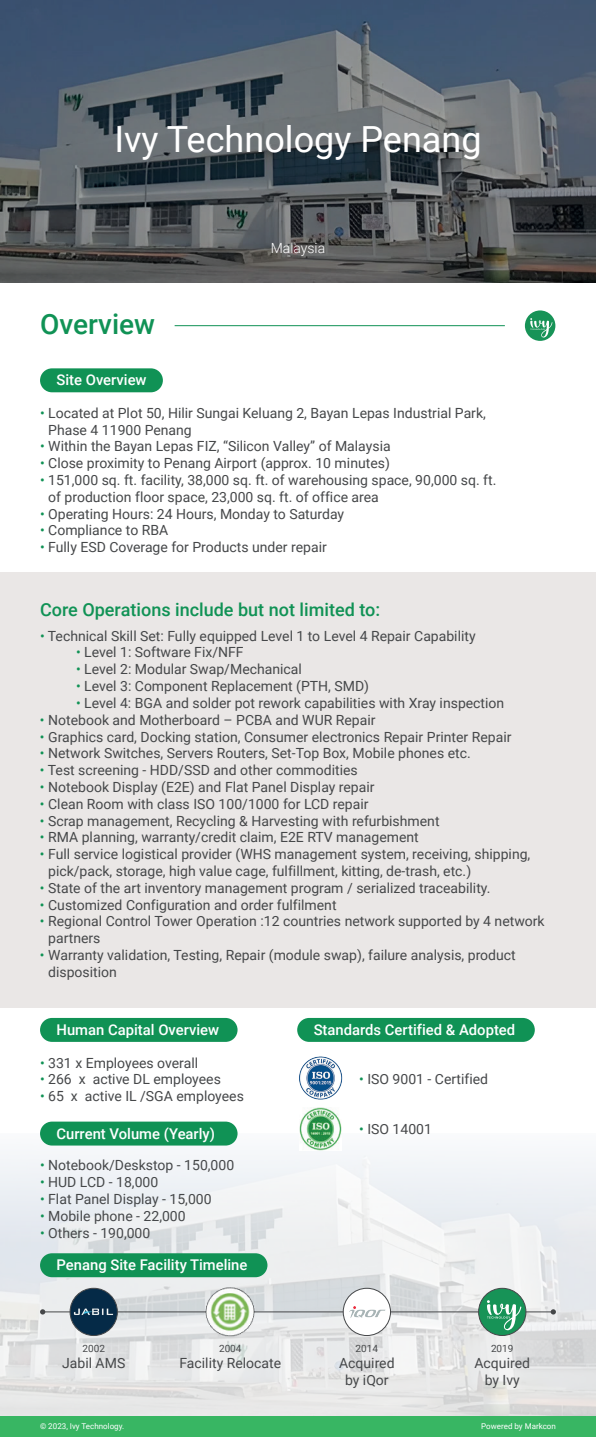
<style>
.page{position:relative;width:596px;height:1437px;background:#fff}
.page>*{position:absolute;margin:0;border:0;box-sizing:border-box;transform-origin:0 0}
.t1{font:36px "Roboto";color:#fff}
.t2{font:500 28px "Roboto";color:#109255}
.t3{font:500 18px "Roboto";color:#109255}
.t4{font:500 14.8px "Roboto";color:#fff}
.t5{font:14px/16.8px "Roboto";color:#454749;text-align:center}
.t6{font:300 14px "Roboto";color:#fff}
.t7{font:10px "Roboto";color:#454749}
.t8{font:8px "Roboto";color:#fff}
.s1{color:#109255}
.s2{color:rgb(16 146 85/0)}
</style>
<div class="page">
<img style="left:0;top:1246px;width:595px;height:170px">
<svg style="left:0;top:1123px;width:595px;height:123px"></svg>
<div style="left:0;top:1416px;width:595px;height:20px;background:#38b663"></div>
<div style="left:0;top:572px;width:595px;height:435px;background:#eae7e6"></div>
<svg style="left:524px;top:310px;width:31px;height:31px"></svg>
<svg style="left:530px;top:318px;width:22px;height:19px"></svg>
<hr style="left:174px;top:325px;width:330px;height:1px;background:#109255">
<div style="left:40px;top:368px;width:123px;height:24px;background:#109255;border-radius:12px"></div>
<div style="left:40px;top:1018px;width:197px;height:24px;background:#109255;border-radius:12px"></div>
<div style="left:40px;top:1121px;width:197px;height:24px;background:#109255;border-radius:12px"></div>
<div style="left:297px;top:1018px;width:237px;height:24px;background:#109255;border-radius:12px"></div>
<hr style="left:43px;top:1311px;width:510px;height:1px;background:#454749">
<svg style="left:40px;top:1309px;width:5px;height:5px"></svg>
<svg style="left:550px;top:1309px;width:5px;height:5px"></svg>
<div style="left:40px;top:1253px;width:227px;height:24px;background:#109255;border-radius:12px"></div>
<svg style="left:0;top:0;width:595px;height:283px;background:#515a64"></svg>
<img style="left:299px;top:1056px;width:43px;height:43px">
<img style="left:299px;top:1107px;width:43px;height:43px">
<img style="left:70px;top:1288px;width:47px;height:47px;border-radius:24px">
<div style="left:70px;top:1288px;width:47px;height:47px;border:1px solid #454749;border-radius:50%"></div>
<div style="left:343px;top:1288px;width:47px;height:47px;background:#fff;border-radius:50%"></div>
<div style="left:343px;top:1288px;width:47px;height:47px;border:1px solid #454749;border-radius:50%"></div>
<img style="left:349px;top:1306px;width:37px;height:12px">
<div style="left:478px;top:1288px;width:48px;height:47px;background:#179357;border:1px solid #454749;border-radius:50%"></div>
<svg style="left:486px;top:1300px;width:35px;height:30px"></svg>
<img style="left:205px;top:1287px;width:50px;height:49px">
<h1 class="t1" style="left:114px;top:114px;width:368px">Ivy Technology Penang</h1>
<h2 class="t2" style="left:40px;top:304px;width:116px">Overview</h2>
<p class="t4" style="left:56px;top:370px;width:92px">Site Overview</p>
<p class="t6" style="left:270px;top:238px;width:56px">Malaysia</p>
<p class="t5" style="left:40px;top:404px;width:447px"><span class="s1">•</span> Located at Plot 50, Hilir Sungai Keluang 2, Bayan Lepas Industrial Park,</p>
<p class="t5" style="left:40px;top:421px;width:153px"><span class="s2">•</span> Phase 4 11900 Penang</p>
<p class="t5" style="left:40px;top:437px;width:352px"><span class="s1">•</span> Within the Bayan Lepas FIZ, “Silicon Valley” of Malaysia</p>
<p class="t5" style="left:40px;top:454px;width:351px"><span class="s1">•</span> Close proximity to Penang Airport (approx. 10 minutes)</p>
<p class="t5" style="left:40px;top:471px;width:457px"><span class="s1">•</span> 151,000 sq. ft. facility, 38,000 sq. ft. of warehousing space, 90,000 sq. ft.</p>
<p class="t5" style="left:40px;top:488px;width:340px"><span class="s2">•</span> of production floor space, 23,000 sq. ft. of office area</p>
<p class="t5" style="left:40px;top:505px;width:305px"><span class="s1">•</span> Operating Hours: 24 Hours, Monday to Saturday</p>
<p class="t5" style="left:40px;top:521px;width:130px"><span class="s1">•</span> Compliance to RBA</p>
<p class="t5" style="left:40px;top:538px;width:288px"><span class="s1">•</span> Fully ESD Coverage for Products under repair</p>
<p class="t3" style="left:40px;top:597px;width:341px">Core Operations include but not limited to:</p>
<p class="t5" style="left:40px;top:627px;width:437px"><span class="s1">•</span> Technical Skill Set: Fully equipped Level 1 to Level 4 Repair Capability</p>
<p class="t5" style="left:76px;top:643px;width:169px"><span class="s1">•</span> Level 1: Software Fix/NFF</p>
<p class="t5" style="left:76px;top:660px;width:227px"><span class="s1">•</span> Level 2: Modular Swap/Mechanical</p>
<p class="t5" style="left:76px;top:677px;width:294px"><span class="s1">•</span> Level 3: Component Replacement (PTH, SMD)</p>
<p class="t5" style="left:76px;top:694px;width:429px"><span class="s1">•</span> Level 4: BGA and solder pot rework capabilities with Xray inspection</p>
<p class="t5" style="left:40px;top:711px;width:337px"><span class="s1">•</span> Notebook and Motherboard – PCBA and WUR Repair</p>
<p class="t5" style="left:40px;top:727px;width:472px"><span class="s1">•</span> Graphics card, Docking station, Consumer electronics Repair Printer Repair</p>
<p class="t5" style="left:40px;top:744px;width:432px"><span class="s1">•</span> Network Switches, Servers Routers, Set-Top Box, Mobile phones etc.</p>
<p class="t5" style="left:40px;top:761px;width:319px"><span class="s1">•</span> Test screening - HDD/SSD and other commodities</p>
<p class="t5" style="left:40px;top:778px;width:336px"><span class="s1">•</span> Notebook Display (E2E) and Flat Panel Display repair</p>
<p class="t5" style="left:40px;top:795px;width:330px"><span class="s1">•</span> Clean Room with class ISO 100/1000 for LCD repair</p>
<p class="t5" style="left:40px;top:811px;width:401px"><span class="s1">•</span> Scrap management, Recycling &amp; Harvesting with refurbishment</p>
<p class="t5" style="left:40px;top:828px;width:380px"><span class="s1">•</span> RMA planning, warranty/credit claim, E2E RTV management</p>
<p class="t5" style="left:40px;top:845px;width:491px"><span class="s1">•</span> Full service logistical provider (WHS management system, receiving, shipping,</p>
<p class="t5" style="left:40px;top:862px;width:432px"><span class="s2">•</span> pick/pack, storage, high value cage, fulfillment, kitting, de-trash, etc.)</p>
<p class="t5" style="left:40px;top:879px;width:451px"><span class="s1">•</span> State of the art inventory management program / serialized traceability.</p>
<p class="t5" style="left:40px;top:895px;width:298px"><span class="s1">•</span> Customized Configuration and order fulfilment</p>
<p class="t5" style="left:40px;top:912px;width:506px"><span class="s1">•</span> Regional Control Tower Operation :12 countries network supported by 4 network</p>
<p class="t5" style="left:40px;top:929px;width:62px"><span class="s2">•</span> partners</p>
<p class="t5" style="left:40px;top:946px;width:477px"><span class="s1">•</span> Warranty validation, Testing, Repair (module swap), failure analysis, product</p>
<p class="t5" style="left:40px;top:963px;width:78px"><span class="s2">•</span> disposition</p>
<p class="t4" style="left:56px;top:1019px;width:164px">Human Capital Overview</p>
<p class="t5" style="left:40px;top:1053px;width:159px"><span class="s1">•</span> 331 x Employees overall</p>
<p class="t5" style="left:40px;top:1070px;width:182px"><span class="s1">•</span> 266 x active DL employees</p>
<p class="t5" style="left:40px;top:1087px;width:205px"><span class="s1">•</span> 65 x active IL /SGA employees</p>
<p class="t4" style="left:56px;top:1123px;width:160px">Current Volume (Yearly)</p>
<p class="t5" style="left:40px;top:1156px;width:195px"><span class="s1">•</span> Notebook/Deskstop - 150,000</p>
<p class="t5" style="left:40px;top:1173px;width:120px"><span class="s1">•</span> HUD LCD - 18,000</p>
<p class="t5" style="left:40px;top:1190px;width:173px"><span class="s1">•</span> Flat Panel Display - 15,000</p>
<p class="t5" style="left:40px;top:1206px;width:147px"><span class="s1">•</span> Mobile phone - 22,000</p>
<p class="t5" style="left:40px;top:1223px;width:112px"><span class="s1">•</span> Others - 190,000</p>
<p class="t4" style="left:56px;top:1254px;width:192px">Penang Site Facility Timeline</p>
<p class="t4" style="left:313px;top:1019px;width:203px">Standards Certified &amp; Adopted</p>
<p class="t5" style="left:359px;top:1069px;width:130px"><span class="s1">•</span> ISO 9001 - Certified</p>
<p class="t5" style="left:359px;top:1119px;width:74px"><span class="s1">•</span> ISO 14001</p>
<p class="t7" style="left:82px;top:1341px;width:24px">2002</p>
<p class="t7" style="left:219px;top:1341px;width:24px">2004</p>
<p class="t7" style="left:355px;top:1341px;width:24px">2014</p>
<p class="t7" style="left:490px;top:1341px;width:24px">2019</p>
<p class="t5" style="left:62px;top:1354px;width:65px">Jabil AMS</p>
<p class="t5" style="left:179px;top:1354px;width:103px">Facility Relocate</p>
<p class="t5" style="left:339px;top:1354px;width:57px">Acquired by iQor</p>
<p class="t5" style="left:474px;top:1354px;width:57px">Acquired by Ivy</p>
<p class="t8" style="left:40px;top:1420px;width:86px">© 2023, Ivy Technology.</p>
<p class="t8" style="left:481px;top:1420px;width:76px">Powered by Markcon</p>
</div>
